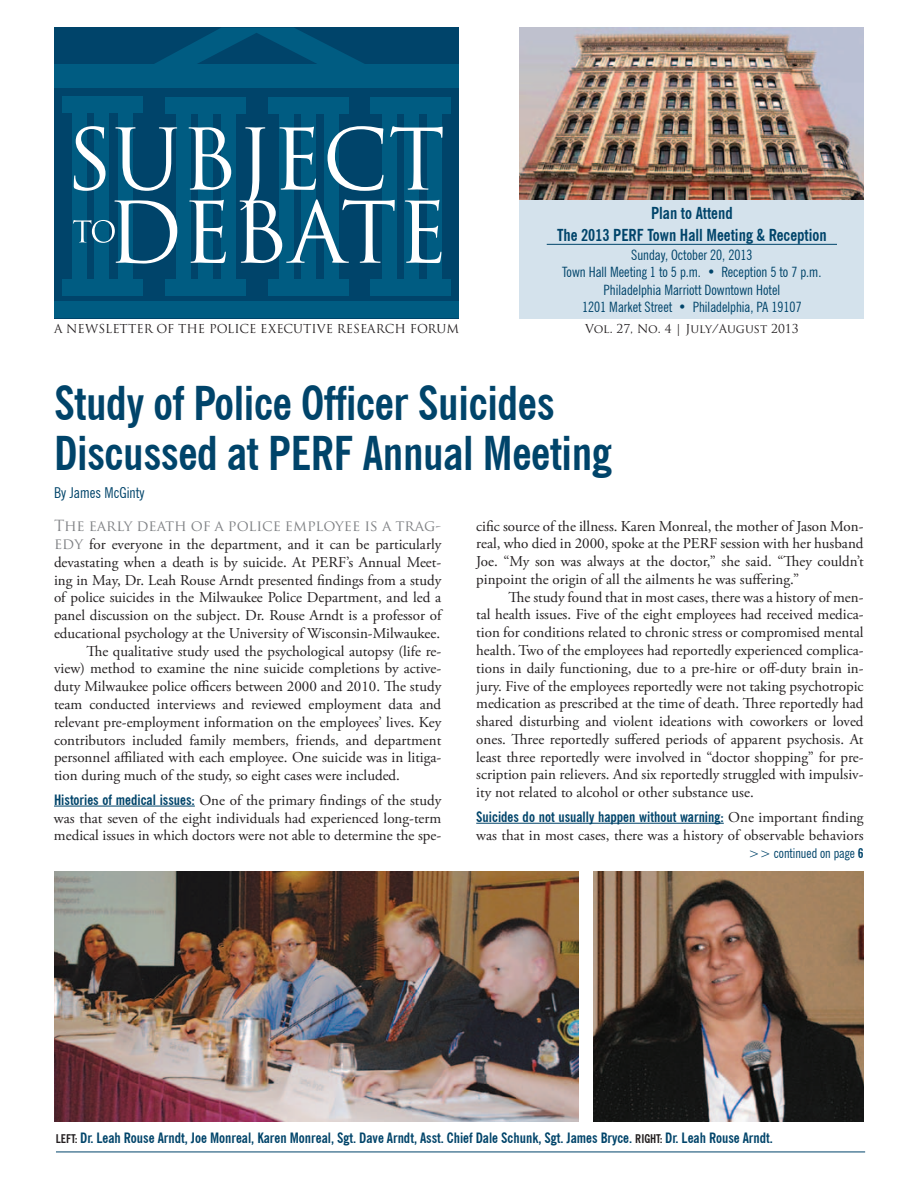
<style>
.page{position:relative;width:918px;height:1188px;background:#fff}
.page>*{position:absolute;margin:0;border:0;box-sizing:border-box;transform-origin:0 0}
.t1{font:700 condensed 46.5px/49.5px "News Gothic BT";letter-spacing:-.01em;color:#00446a}
.t2{font:700 condensed 16.5px/21.6px "News Gothic BT";color:#00446a;text-align:center}
.t3{font:15px/17.7px "Adobe Garamond Pro";color:#231f20;text-align:justify}
.t4{font:15px "Trajan Pro";color:#808285}
.t5{font:condensed 15px "News Gothic BT";letter-spacing:.005em;color:#00446a}
.t6{font:700 condensed 14.25px "News Gothic BT";color:#00446a}
.t7{font:condensed 14.25px/17.2px "News Gothic BT";color:#00446a;text-align:center}
.t8{font:condensed 13.5px "News Gothic BT";color:#00446a}
.t9{font:12px "Trajan Pro";color:#231f20}
.s1{font-family:"Trajan Pro";color:#808285}
.s2{font-family:"News Gothic BT";font-weight:700;font-stretch:condensed;font-size:14.25px;color:#00446a}
.s3{font-family:"Adobe Garamond Pro";font-weight:400;font-stretch:normal;font-size:15px;color:#231f20}
.s4{font-weight:700}
.s5{font-size:12px;color:#231f20}
</style>
<div class="page">
<hr style="left:54px;top:806px;width:141px;height:1px;background:#00446a">
<hr style="left:476px;top:823px;width:248px;height:1px;background:#00446a">
<div style="left:54px;top:27px;width:405px;height:292px;background:#00446a"></div>
<div style="left:54px;top:301px;width:405px;height:17px;background:#005c82"></div>
<div style="left:54px;top:64px;width:405px;height:24px;background:#005c82"></div>
<div style="left:62px;top:97px;width:81px;height:16px;background:#005c82"></div>
<div style="left:62px;top:279px;width:81px;height:16px;background:#005c82"></div>
<div style="left:165px;top:97px;width:80px;height:16px;background:#005c82"></div>
<div style="left:165px;top:279px;width:80px;height:16px;background:#005c82"></div>
<div style="left:268px;top:97px;width:81px;height:16px;background:#005c82"></div>
<div style="left:268px;top:279px;width:81px;height:16px;background:#005c82"></div>
<div style="left:370px;top:97px;width:81px;height:16px;background:#005c82"></div>
<div style="left:370px;top:279px;width:81px;height:16px;background:#005c82"></div>
<div style="left:72px;top:108px;width:15px;height:174px;background:#005c82"></div>
<div style="left:94px;top:107px;width:15px;height:174px;background:#005c82"></div>
<div style="left:118px;top:111px;width:15px;height:173px;background:#005c82"></div>
<div style="left:176px;top:109px;width:15px;height:174px;background:#005c82"></div>
<div style="left:198px;top:109px;width:15px;height:173px;background:#005c82"></div>
<div style="left:221px;top:112px;width:15px;height:174px;background:#005c82"></div>
<div style="left:279px;top:107px;width:15px;height:174px;background:#005c82"></div>
<div style="left:301px;top:106px;width:15px;height:174px;background:#005c82"></div>
<div style="left:324px;top:110px;width:15px;height:173px;background:#005c82"></div>
<div style="left:382px;top:109px;width:15px;height:173px;background:#005c82"></div>
<div style="left:404px;top:108px;width:15px;height:173px;background:#005c82"></div>
<div style="left:427px;top:111px;width:15px;height:174px;background:#005c82"></div>
<svg style="left:155px;top:28px;width:209px;height:36px"></svg>
<svg style="left:74px;top:126px;width:32px;height:65px"></svg>
<svg style="left:115px;top:127px;width:62px;height:64px"></svg>
<svg style="left:189px;top:127px;width:42px;height:63px"></svg>
<svg style="left:189px;top:200px;width:37px;height:63px"></svg>
<svg style="left:240px;top:126px;width:203px;height:137px"></svg>
<svg style="left:73px;top:200px;width:104px;height:64px"></svg>
<img style="left:520px;top:27px;width:344px;height:173px">
<div style="left:520px;top:200px;width:344px;height:119px;background:#d4e2ec"></div>
<hr style="left:547px;top:244px;width:290px;height:1px;background:#00446a">
<img style="left:54px;top:871px;width:524px;height:250px">
<hr style="left:56px;top:1152px;width:809px;height:1px;background:#00446a">
<img style="left:594px;top:871px;width:270px;height:250px">
<p class="t2" style="left:557px;top:202px;width:271px">Plan to Attend<br>The 2013 PERF Town Hall Meeting &amp; Reception</p>
<p class="t7" style="left:562px;top:246px;width:261px">Sunday, October 20, 2013<br>Town Hall Meeting 1 to 5 p.m. • Reception 5 to 7 p.m.<br>Philadelphia Marriott Downtown Hotel<br>1201 Market Street • Philadelphia, PA 19107</p>
<p class="t9" style="left:54px;top:321px;width:407px">A NEWSLETTER OF THE POLICE EXECUTIVE RESEARCH FORUM</p>
<p class="t9" style="left:585px;top:321px;width:215px">Vol. 27, No. 4 | July/August 2013</p>
<h1 class="t1" style="left:54px;top:378px;width:559px">Study of Police Officer Suicides<br>Discussed at PERF Annual Meeting</h1>
<p class="t5" style="left:54px;top:484px;width:92px">By James McGinty</p>
<p class="t4" style="left:54px;top:516px;width:389px">The early death of a police employee is a trag-</p>
<p class="t3" style="left:54px;top:536px;width:389px"><span class="s1">edy</span> for everyone in the department, and it can be particularly</p>
<p class="t3" style="left:54px;top:554px;width:389px">devastating when a death is by suicide. At PERF’s Annual Meet-</p>
<p class="t3" style="left:54px;top:571px;width:389px">ing in May, Dr. Leah Rouse Arndt presented findings from a study</p>
<p class="t3" style="left:54px;top:589px;width:389px">of police suicides in the Milwaukee Police Department, and led a</p>
<p class="t3" style="left:54px;top:607px;width:389px">panel discussion on the subject. Dr. Rouse Arndt is a professor of</p>
<p class="t3" style="left:54px;top:625px;width:388px">educational psychology at the University of Wisconsin-Milwaukee.</p>
<p class="t3" style="left:86px;top:643px;width:356px">The qualitative study used the psychological autopsy (life re-</p>
<p class="t3" style="left:54px;top:660px;width:389px">view) method to examine the nine suicide completions by active-</p>
<p class="t3" style="left:54px;top:678px;width:389px">duty Milwaukee police officers between 2000 and 2010. The study</p>
<p class="t3" style="left:54px;top:696px;width:389px">team conducted interviews and reviewed employment data and</p>
<p class="t3" style="left:54px;top:714px;width:389px">relevant pre-employment information on the employees’ lives. Key</p>
<p class="t3" style="left:54px;top:731px;width:389px">contributors included family members, friends, and department</p>
<p class="t3" style="left:54px;top:749px;width:389px">personnel affiliated with each employee. One suicide was in litiga-</p>
<p class="t3" style="left:54px;top:767px;width:348px">tion during much of the study, so eight cases were included.</p>
<p class="t3" style="left:54px;top:792px;width:389px"><span class="s2">Histories of medical issues:</span> One of the primary findings of the study was that seven of the eight individuals had experienced long-term medical issues in which doctors were not able to determine the spe-</p>
<p class="t3" style="left:476px;top:518px;width:389px">cific source of the illness. Karen Monreal, the mother of Jason Mon&shy;real, who died in 2000, spoke at the PERF session with her husband Joe. “My son was always at the doctor,” she said. “They couldn’t pinpoint the origin of all the ailments he was suffering.”</p>
<p class="t3" style="left:476px;top:589px;width:389px;text-indent:32px">The study found that in most cases, there was a history of men&shy;tal health issues. Five of the eight employees had received medica&shy;tion for conditions related to chronic stress or compromised mental health. Two of the employees had reportedly experienced complica&shy;tions in daily functioning, due to a pre-hire or off-duty brain in&shy;jury. Five of the employees reportedly were not taking psychotropic medication as prescribed at the time of death. Three reportedly had shared disturbing and violent ideations with coworkers or loved ones. Three reportedly suffered periods of apparent psychosis. At least three reportedly were involved in “doctor shopping” for pre&shy;scription pain relievers. And six reportedly struggled with impulsiv&shy;ity not related to alcohol or other substance use.</p>
<p class="t6" style="left:476px;top:808px;width:389px">Suicides do not usually happen without warning: <span class="s3">One important finding</span></p>
<p class="t3" style="left:476px;top:827px;width:389px">was that in most cases, there was a history of observable behaviors</p>
<p class="t8" style="left:748px;top:845px;width:117px">&gt;&gt; continued on page <span class="s4">6</span></p>
<p class="t6" style="left:56px;top:1129px;width:718px"><span class="s5">LEFT:</span> Dr. Leah Rouse Arndt, Joe Monreal, Karen Monreal, Sgt. Dave Arndt, Asst. Chief Dale Schunk, Sgt. James Bryce. <span class="s5">RIGHT:</span> Dr. Leah Rouse Arndt.</p>
</div>
